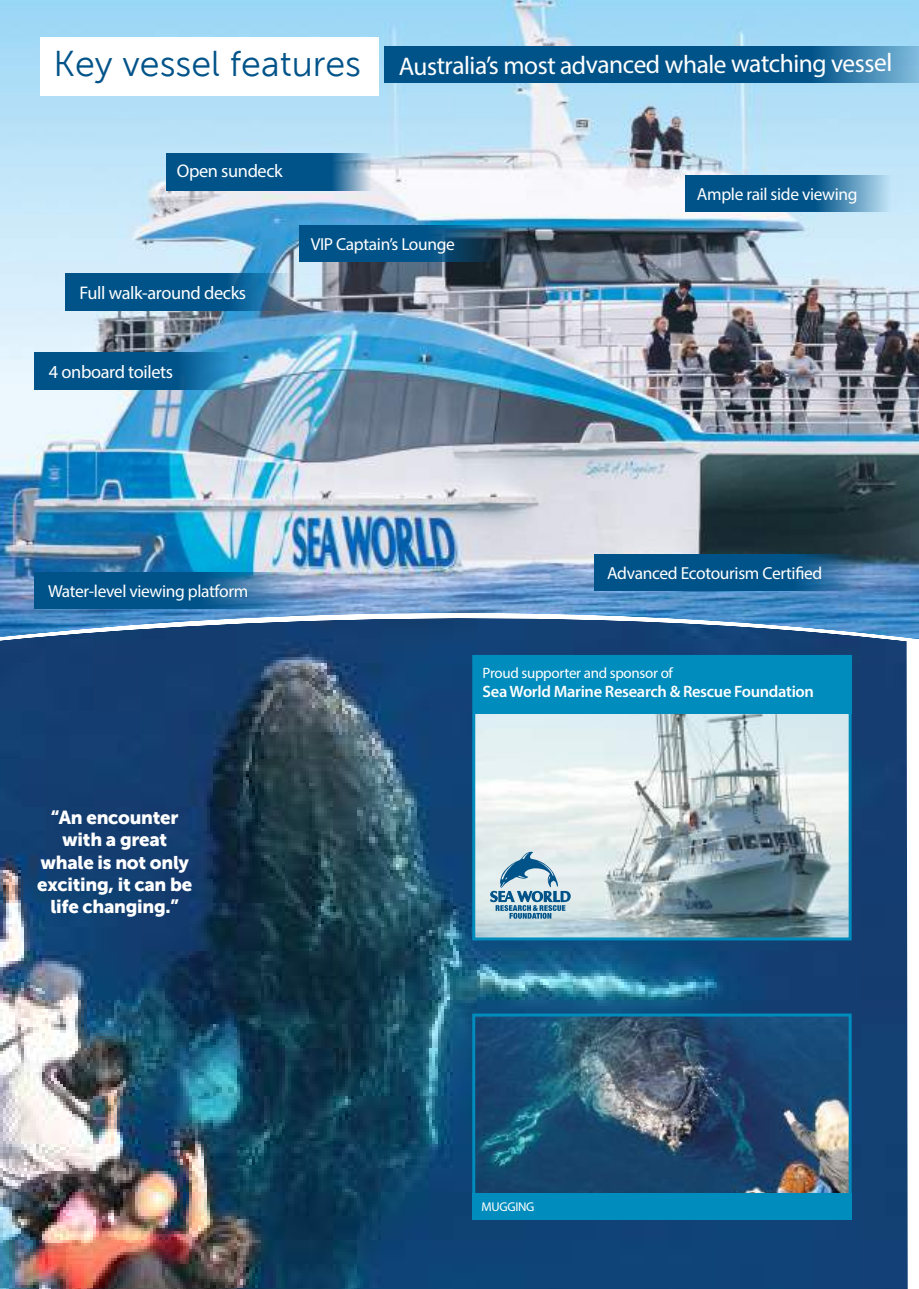
<style>
.page{position:relative;width:919px;height:1289px;background:#fff}
.page>*{position:absolute;margin:0;border:0;box-sizing:border-box;transform-origin:0 0}
.t1{font:25.5px "Myriad Pro";letter-spacing:-.03em;color:#fff}
.t2{font:18.6px/22.2px "Museo Sans 900";letter-spacing:-.015em;color:#fff;text-align:center}
.t3{font:18.3px "Myriad Pro";letter-spacing:-.02em;color:#fff}
.t4{font:17.4px "Myriad Pro";letter-spacing:-.02em;color:#fff}
.t5{font:600 16.5px "Myriad Pro";letter-spacing:-.02em;color:#fff}
.t6{font:15px "Myriad Pro";letter-spacing:-.02em;color:#fff}
.t7{font:12.75px "Myriad Pro";letter-spacing:-.02em;color:#fff}
.s1{font-family:"Museo Sans 300";font-size:35.85px;color:#005389}
</style>
<div class="page">
<img style="left:0;top:0;width:918px;height:585px">
<svg style="left:907px;top:885px;width:1px;height:403px"></svg>
<img style="left:0;top:644px;width:907px;height:644px">
<svg style="left:0;top:585px;width:918px;height:59px;background:#4d7dae"></svg>
<img style="left:476px;top:1017px;width:371px;height:176px">
<div style="left:472px;top:1013px;width:379px;height:205px;border:3px solid #008cbd"></div>
<div style="left:472px;top:1193px;width:379px;height:26px;background:#008cbd"></div>
<img style="left:476px;top:713px;width:371px;height:223px">
<div style="left:472px;top:655px;width:379px;height:285px;border:3px solid #008cbd"></div>
<div style="left:472px;top:655px;width:379px;height:58px;background:#008cbd"></div>
<svg style="left:384px;top:46px;width:534px;height:37px;background:#0c5d91"></svg>
<svg style="left:299px;top:225px;width:215px;height:36px;background:#0a4f7c"></svg>
<svg style="left:594px;top:554px;width:268px;height:37px;background:#0b588c"></svg>
<svg style="left:685px;top:175px;width:219px;height:36px;background:#2d75a2"></svg>
<svg style="left:166px;top:153px;width:208px;height:38px;background:#176293"></svg>
<svg style="left:35px;top:352px;width:235px;height:38px;background:#186a9d"></svg>
<svg style="left:35px;top:572px;width:281px;height:37px;background:#1f6699"></svg>
<svg style="left:66px;top:273px;width:266px;height:37px;background:#286c99"></svg>
<svg style="left:490px;top:851px;width:80px;height:67px;background:#9cbdce"></svg>
<div style="left:40px;top:37px;width:338px;height:58px;background:#fff"></div>
<h1 class="t1" style="left:54px;top:49px;width:840px"><span class="s1">Key vessel features</span> Australia’s most advanced whale watching vessel</h1>
<p class="t3" style="left:177px;top:159px;width:108px">Open sundeck</p>
<p class="t3" style="left:80px;top:281px;width:168px">Full walk-around decks</p>
<p class="t3" style="left:49px;top:361px;width:126px">4 onboard toilets</p>
<p class="t4" style="left:311px;top:233px;width:146px">VIP Captain’s Lounge</p>
<p class="t4" style="left:696px;top:183px;width:162px">Ample rail side viewing</p>
<p class="t4" style="left:48px;top:580px;width:202px">Water-level viewing platform</p>
<p class="t2" style="left:37px;top:806px;width:156px">“An encounter with a great whale is not only exciting, it can be life changing.”</p>
<p class="t4" style="left:607px;top:562px;width:217px">Advanced Ecotourism Certified</p>
<p class="t6" style="left:482px;top:663px;width:192px">Proud supporter and sponsor of</p>
<p class="t5" style="left:482px;top:681px;width:333px">Sea World Marine Research &amp; Rescue Foundation</p>
<p class="t7" style="left:481px;top:1199px;width:55px">MUGGING</p>
</div>
